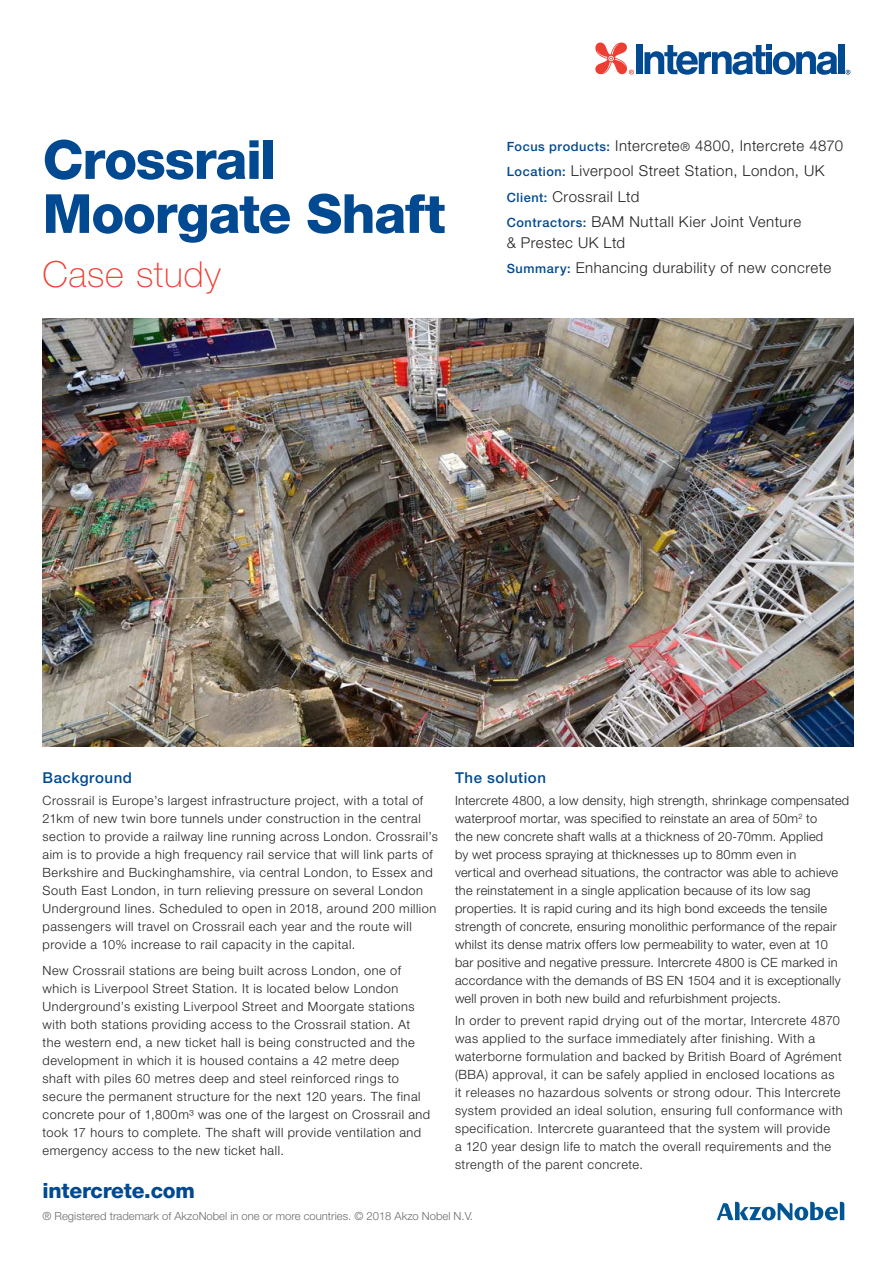
<style>
.page{position:relative;width:893px;height:1263px;background:#fff}
.page>*{position:absolute;margin:0;border:0;box-sizing:border-box;transform-origin:0 0}
.t1{font:800 54px/54px "Helvetica Neue LT Std";letter-spacing:-.025em;color:#014990}
.t2{font:100 36px "Helvetica Neue LT Std";letter-spacing:.02em;color:#ee3e34}
.t3{font:800 21px "Helvetica Neue LT Std";letter-spacing:-.01em;color:#014990}
.t4{font:300 15px/21px "Helvetica Neue LT Std";letter-spacing:.035em;color:#231f20}
.t5{font:500 15px "Helvetica Neue LT Std";letter-spacing:.035em;color:#014990}
.t6{font:300 12.75px/18px "Helvetica Neue LT Std";letter-spacing:.04em;color:#231f20}
.t7{font:300 12.75px/18px "Helvetica Neue LT Std";letter-spacing:.02em;color:#231f20}
.t8{font:300 11.25px "Helvetica Neue LT Std";color:#6c6d70}
.s1{font-weight:500;font-size:12.75px;color:#014990}
.s2{font-size:12px}
</style>
<div class="page">
<img style="left:43px;top:319px;width:811px;height:427px">
<div style="left:838px;top:45px;width:6px;height:29px;background:#014990"></div>
<div style="left:636px;top:45px;width:7px;height:29px;background:#014990"></div>
<svg style="left:644px;top:44px;width:193px;height:31px"></svg>
<svg style="left:595px;top:43px;width:39px;height:32px"></svg>
<svg style="left:845px;top:70px;width:5px;height:5px"></svg>
<svg style="left:717px;top:1202px;width:127px;height:18px"></svg>
<p class="t1" style="left:43px;top:133px;width:405px">Crossrail<br>Moorgate Shaft</p>
<p class="t2" style="left:43px;top:253px;width:180px">Case study</p>
<p class="t4" style="left:507px;top:135px;width:338px"><span class="s1">Focus products:</span> Intercrete<span class="s2">®</span> 4800, Intercrete 4870</p>
<p class="t4" style="left:507px;top:160px;width:319px"><span class="s1">Location:</span> Liverpool Street Station, London, UK</p>
<p class="t4" style="left:507px;top:185px;width:134px"><span class="s1">Client:</span> Crossrail Ltd</p>
<p class="t4" style="left:507px;top:211px;width:296px"><span class="s1">Contractors:</span> BAM Nuttall Kier Joint Venture &amp; Prestec UK Ltd</p>
<p class="t4" style="left:507px;top:257px;width:326px"><span class="s1">Summary:</span> Enhancing durability of new concrete</p>
<p class="t5" style="left:43px;top:768px;width:91px">Background</p>
<p class="t6" style="left:43px;top:791px;width:397px">Crossrail is Europe’s largest infrastructure project, with a total of 21km of new twin bore tunnels under construction in the central section to provide a railway line running across London. Crossrail’s aim is to provide a high frequency rail service that will link parts of Berkshire and Buckinghamshire, via central London, to Essex and South East London, in turn relieving pressure on several London Underground lines. Scheduled to open in 2018, around 200 million passengers will travel on Crossrail each year and the route will provide a 10% increase to rail capacity in the capital.</p>
<p class="t6" style="left:43px;top:961px;width:389px">New Crossrail stations are being built across London, one of which is Liverpool Street Station. It is located below London Underground’s existing Liverpool Street and Moorgate stations with both stations providing access to the Crossrail station. At the western end, a new ticket hall is being constructed and the development in which it is housed contains a 42 metre deep shaft with piles 60 metres deep and steel reinforced rings to secure the permanent structure for the next 120 years. The final concrete pour of 1,800m³ was one of the largest on Crossrail and took 17 hours to complete. The shaft will provide ventilation and emergency access to the new ticket hall.</p>
<p class="t5" style="left:455px;top:768px;width:92px">The solution</p>
<p class="t7" style="left:455px;top:791px;width:396px">Intercrete 4800, a low density, high strength, shrinkage compensated waterproof mortar, was specified to reinstate an area of 50m<sup>2</sup> to<br>the new concrete shaft walls at a thickness of 20-70mm. Applied<br>by wet process spraying at thicknesses up to 80mm even in<br>vertical and overhead situations, the contractor was able to achieve the reinstatement in a single application because of its low sag properties. It is rapid curing and its high bond exceeds the tensile strength of concrete, ensuring monolithic performance of the repair whilst its dense matrix offers low permeability to water, even at 10 bar positive and negative pressure. Intercrete 4800 is CE marked in accordance with the demands of BS EN 1504 and it is exceptionally well proven in both new build and refurbishment projects.</p>
<p class="t6" style="left:455px;top:1011px;width:389px">In order to prevent rapid drying out of the mortar, Intercrete 4870 was applied to the surface immediately after finishing. With a waterborne formulation and backed by British Board of Agrément (BBA) approval, it can be safely applied in enclosed locations as it releases no hazardous solvents or strong odour. This Intercrete system provided an ideal solution, ensuring full conformance with specification. Intercrete guaranteed that the system will provide<br>a 120 year design life to match the overall requirements and the strength of the parent concrete.</p>
<p class="t3" style="left:43px;top:1178px;width:154px">intercrete.com</p>
<p class="t8" style="left:43px;top:1209px;width:432px">® Registered trademark of AkzoNobel in one or more countries. © 2018 Akzo Nobel N.V.</p>
</div>
